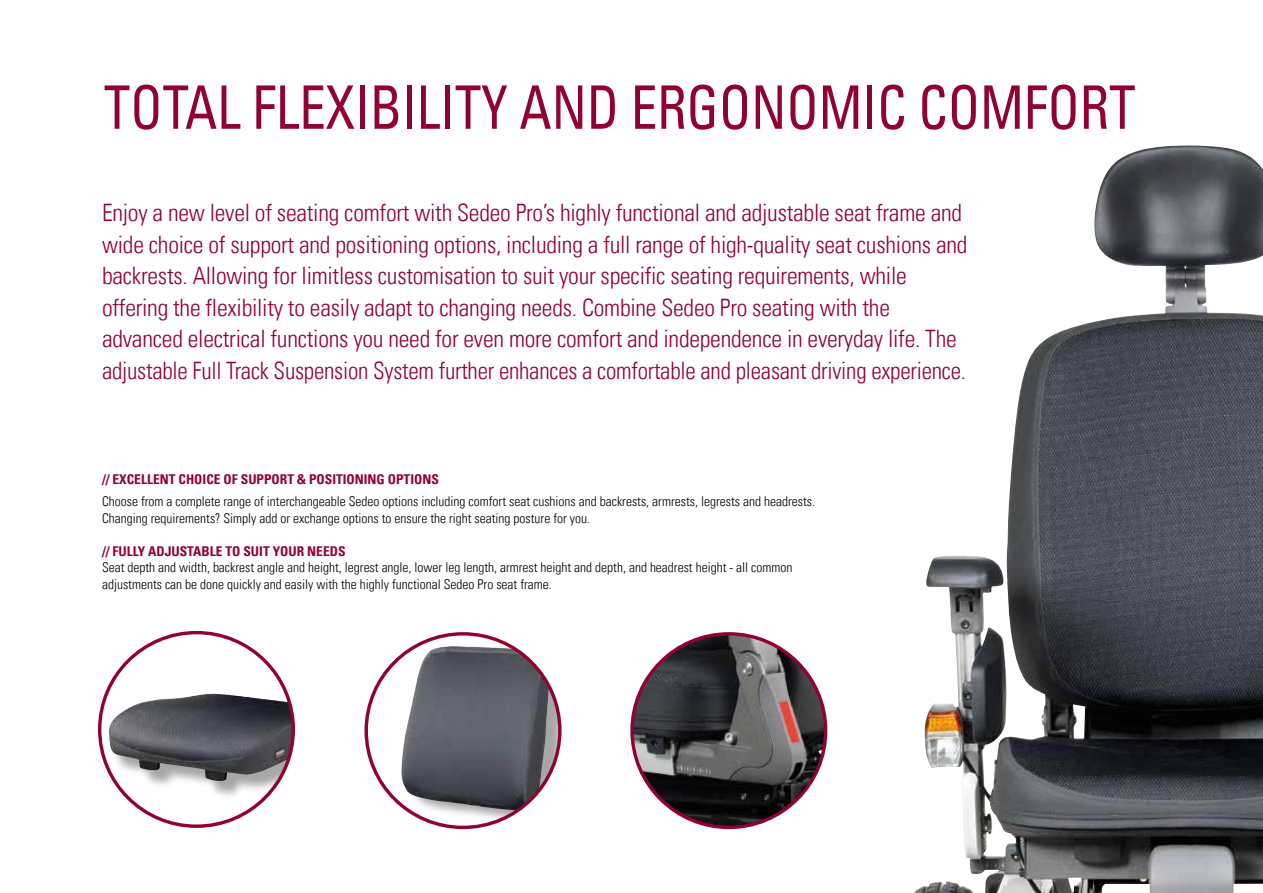
<style>
.page{position:relative;width:1263px;height:893px;background:#fff}
.page>*{position:absolute;margin:0;border:0;box-sizing:border-box;transform-origin:0 0}
.t1{font:condensed 60px "Univers Com 57";color:#900232;scale:.88 1}
.t2{font:24px/31.5px "Univers Com 47 Light Cond";letter-spacing:-.01em;color:#900232}
.t3{font:13.5px/16.5px "Univers Com 47 Light Cond";color:#000}
.t4{font:13.5px "Univers Com 67 Bold Cond";color:#900232}
</style>
<div class="page">
<div style="left:111px;top:696px;width:182px;height:104px;background:#000;opacity:.35"></div>
<img style="left:109px;top:694px;width:155px;height:87px">
<div style="left:406px;top:645px;width:154px;height:180px;background:#000;opacity:.35"></div>
<img style="left:401px;top:646px;width:148px;height:164px">
<img style="left:634px;top:634px;width:192px;height:193px">
<img style="left:925px;top:145px;width:338px;height:748px">
<h1 class="t1" style="left:104px;top:69px;width:1174px">TOTAL FLEXIBILITY AND ERGONOMIC COMFORT</h1>
<p class="t2" style="left:102px;top:197px;width:867px">Enjoy a new level of seating comfort with Sedeo Pro’s highly functional and adjustable seat frame and wide choice of support and positioning options, including a full range of high-quality seat cushions and backrests. Allowing for limitless customisation to suit your specific seating requirements, while offering the flexibility to easily adapt to changing needs. Combine Sedeo Pro seating with the advanced electrical functions you need for even more comfort and independence in everyday life. The adjustable Full Track Suspension System further enhances a comfortable and pleasant driving experience.</p>
<p class="t4" style="left:102px;top:471px;width:338px">// EXCELLENT CHOICE OF SUPPORT &amp; POSITIONING OPTIONS</p>
<p class="t3" style="left:102px;top:493px;width:714px">Choose from a complete range of interchangeable Sedeo options including comfort seat cushions and backrests, armrests, legrests and headrests.<br>Changing requirements? Simply add or exchange options to ensure the right seating posture for you.</p>
<p class="t4" style="left:102px;top:543px;width:245px">// FULLY ADJUSTABLE TO SUIT YOUR NEEDS</p>
<p class="t3" style="left:102px;top:559px;width:692px">Seat depth and width, backrest angle and height, legrest angle, lower leg length, armrest height and depth, and headrest height - all common adjustments can be done quickly and easily with the highly functional Sedeo Pro seat frame.</p>
</div>
